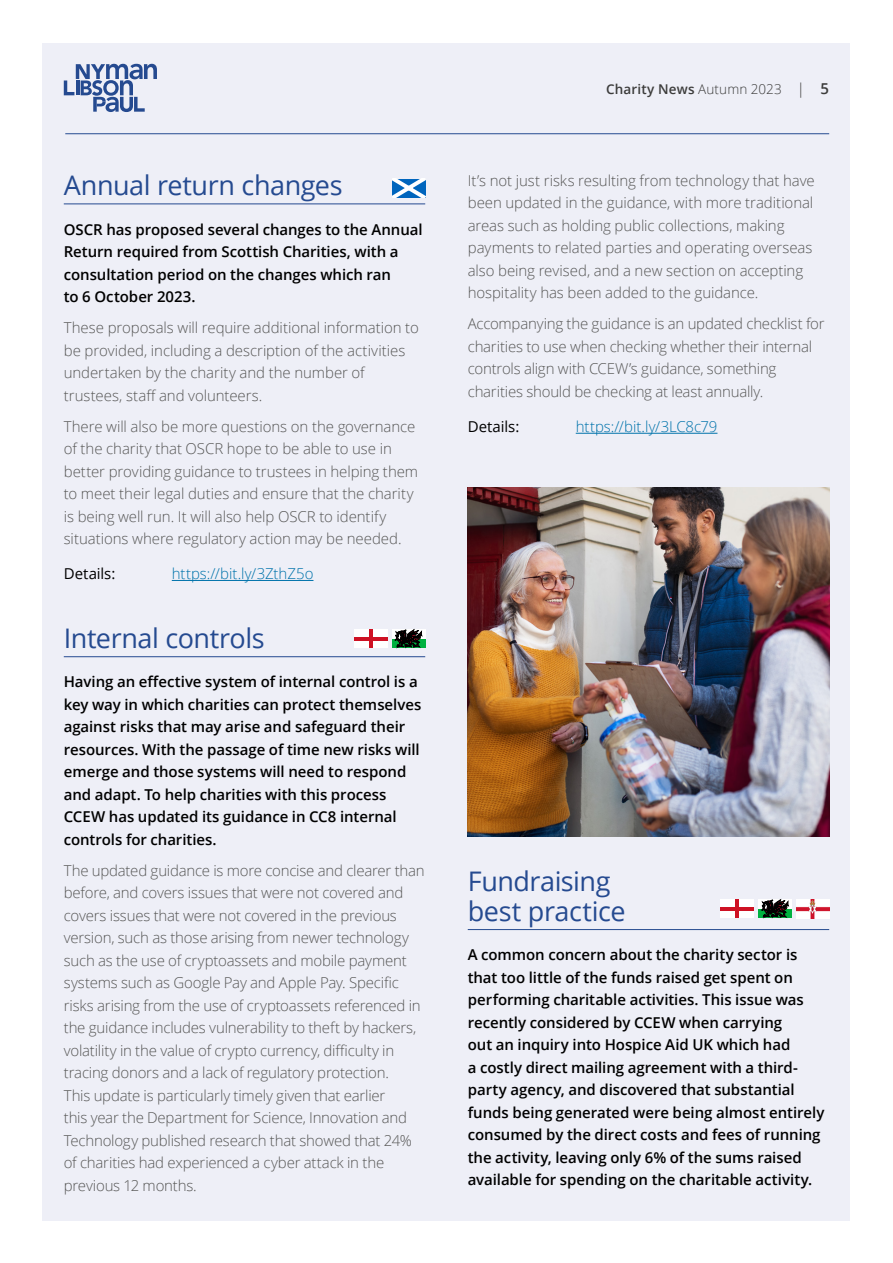
<style>
.page{position:relative;width:893px;height:1263px;background:#fff}
.page>*{position:absolute;margin:0;border:0;box-sizing:border-box;transform-origin:0 0}
.Head3_plus_rule{font:27px/30px "Open Sans";letter-spacing:-.015em;color:#254a90}
.Body{font:300 15px/22.5px "Open Sans";letter-spacing:-.01em;color:#575756}
.first_para{font:600 15px/22.5px "Open Sans";letter-spacing:-.005em;color:#000}
.Head4{font:300 15px "Open Sans";letter-spacing:-.005em;color:#0073ab}
.Head4-2{font:15px "Open Sans";letter-spacing:-.005em;color:#000}
.t1{font:600 13.5px "Open Sans";letter-spacing:.015em;color:#3c3c3b}
.s1{font-weight:300}
.s2{font-weight:300;font-size:15px}
.s3{font-size:15px}
</style>
<div class="page">
<div style="left:43px;top:43px;width:807px;height:1177px;background:#eeeff7"></div>
<svg style="left:64px;top:64px;width:93px;height:48px"></svg>
<hr style="left:65px;top:133px;width:764px;height:1px;background:#254a90">
<hr style="left:64px;top:203px;width:361px;height:1px;background:#254a90">
<hr style="left:172px;top:580px;width:141px;height:1px;background:#0073ab">
<hr style="left:64px;top:656px;width:361px;height:1px;background:#254a90">
<hr style="left:576px;top:433px;width:141px;height:1px;background:#0073ab">
<hr style="left:468px;top:929px;width:361px;height:1px;background:#254a90">
<img style="left:468px;top:488px;width:361px;height:349px">
<svg style="left:392px;top:179px;width:33px;height:18px"></svg>
<div style="left:354px;top:629px;width:33px;height:19px;background:#fff"></div>
<hr style="left:369px;top:629px;width:4px;height:19px;background:#ce1124">
<hr style="left:354px;top:637px;width:33px;height:4px;background:#ce1124">
<div style="left:392px;top:629px;width:33px;height:19px;background:#00b140"></div>
<div style="left:392px;top:629px;width:33px;height:10px;background:#fff"></div>
<svg style="left:395px;top:630px;width:27px;height:17px"></svg>
<img style="left:796px;top:899px;width:33px;height:19px">
<div style="left:720px;top:899px;width:34px;height:19px;background:#fff"></div>
<hr style="left:735px;top:899px;width:4px;height:19px;background:#ce1124">
<hr style="left:720px;top:907px;width:34px;height:4px;background:#ce1124">
<div style="left:759px;top:899px;width:33px;height:19px;background:#00b140"></div>
<svg style="left:759px;top:899px;width:33px;height:10px"></svg>
<svg style="left:762px;top:900px;width:26px;height:17px"></svg>
<p class="Head3_plus_rule" style="left:64px;top:170px;width:280px">Annual return changes</p>
<p class="first_para" style="left:64px;top:217px;width:360px">OSCR has proposed several changes to the Annual Return required from Scottish Charities, with a consultation period on the changes which ran<br>to 6 October 2023.</p>
<p class="Body" style="left:64px;top:316px;width:357px">These proposals will require additional information to be provided, including a description of the activities undertaken by the charity and the number of trustees, staff and volunteers.</p>
<p class="Body" style="left:64px;top:414px;width:356px">There will also be more questions on the governance of the charity that OSCR hope to be able to use in better providing guidance to trustees in helping them to meet their legal duties and ensure that the charity is being well run. It will also help OSCR to identify situations where regulatory action may be needed.</p>
<p class="Head4-2" style="left:64px;top:564px;width:53px">Details:</p>
<p class="Head4" style="left:172px;top:564px;width:143px">https://bit.ly/3ZthZ5o</p>
<p class="Head3_plus_rule" style="left:64px;top:622px;width:202px">Internal controls</p>
<p class="first_para" style="left:64px;top:670px;width:359px">Having an effective system of internal control is a key way in which charities can protect themselves against risks that may arise and safeguard their resources. With the passage of time new risks will emerge and those systems will need to respond and adapt. To help charities with this process CCEW has updated its guidance in CC8 internal controls for charities.</p>
<p class="Body" style="left:64px;top:859px;width:362px">The updated guidance is more concise and clearer than before, and covers issues that were not covered and covers issues that were not covered in the previous version, such as those arising from newer technology such as the use of cryptoassets and mobile payment systems such as Google Pay and Apple Pay. Specific risks arising from the use of cryptoassets referenced in the guidance includes vulnerability to theft by hackers, volatility in the value of crypto currency, difficulty in tracing donors and a lack of regulatory protection.<br>This update is particularly timely given that earlier<br>this year the Department for Science, Innovation and Technology published research that showed that 24% of charities had experienced a cyber attack in the previous 12 months.</p>
<p class="t1" style="left:606px;top:79px;width:225px">Charity News <span class="s1">Autumn 2023</span> <span class="s2">|</span> <span class="s3">5</span></p>
<p class="Body" style="left:468px;top:169px;width:349px">It’s not just risks resulting from technology that have been updated in the guidance, with more traditional areas such as holding public collections, making payments to related parties and operating overseas also being revised, and a new section on accepting hospitality has been added to the guidance.</p>
<p class="Body" style="left:468px;top:312px;width:358px">Accompanying the guidance is an updated checklist for charities to use when checking whether their internal controls align with CCEW’s guidance, something charities should be checking at least annually.</p>
<p class="Head4-2" style="left:468px;top:416px;width:53px">Details:</p>
<p class="Head4" style="left:576px;top:416px;width:143px">https://bit.ly/3LC8c79</p>
<p class="Head3_plus_rule" style="left:468px;top:865px;width:159px">Fundraising best practice</p>
<p class="first_para" style="left:468px;top:943px;width:358px">A common concern about the charity sector is that too little of the funds raised get spent on performing charitable activities. This issue was recently considered by CCEW when carrying<br>out an inquiry into Hospice Aid UK which had<br>a costly direct mailing agreement with a third&shy;party agency, and discovered that substantial funds being generated were being almost entirely consumed by the direct costs and fees of running the activity, leaving only 6% of the sums raised available for spending on the charitable activity.</p>
</div>
